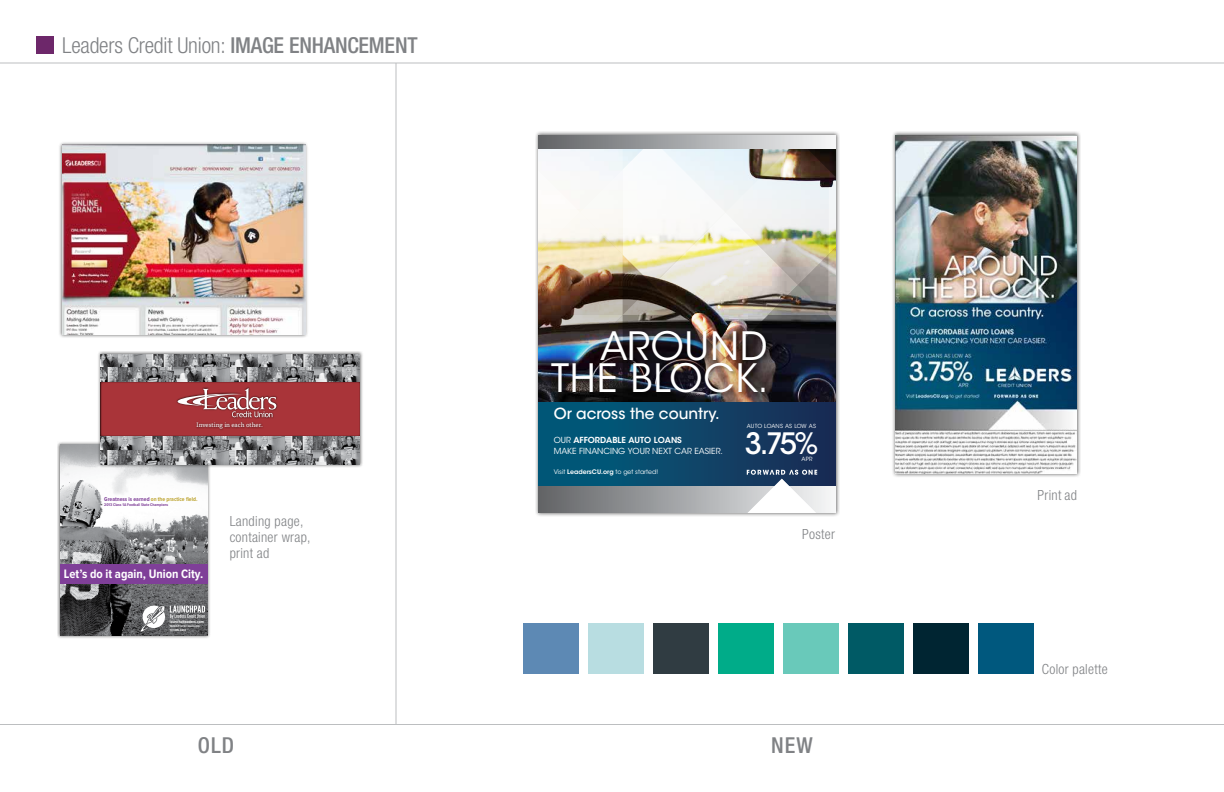
<style>
.page{position:relative;width:1224px;height:792px;background:#fff}
.page>*{position:absolute;margin:0;border:0;box-sizing:border-box;transform-origin:0 0}
.t1{font:38.8px/32.8px "ITC Avant Garde Std";letter-spacing:.02em;color:#fff;text-align:right}
.t2{font:500 29.3px "ITC Avant Garde Std";color:#fff}
.t3{font:300 condensed 22px "Helvetica Neue LT Std";letter-spacing:-.01em;color:#808285}
.t4{font:500 condensed 22px "Helvetica Neue LT Std";letter-spacing:.05em;color:#808285}
.t5{font:500 15.3px "ITC Avant Garde Std";color:#fff}
.t6{font:300 condensed 14px/16px "Helvetica Neue LT Std";letter-spacing:.02em;color:#808285}
.t7{font:700 12.7px "Proxima Nova Cond";color:#fff}
.t8{font:8.3px/10.9px "ITC Avant Garde Std";color:#fff}
.t9{font:6.4px "Tisa OT";color:#fff}
.t10{font:6.2px "ITC Avant Garde Std";color:#fff}
.t11{font:700 5.8px "Proxima Nova Cond";color:#bda430}
.t12{font:5.7px "ITC Avant Garde Std";color:#fff}
.t13{font:5.6px "ITC Avant Garde Std";letter-spacing:.015em;color:#fff}
.t14{font:700 4.1px "Proxima Nova Cond";color:#7f3f98}
.t15{font:700 4.1px "Proxima Nova Cond";color:#fff}
.t16{font:700 2.9px/3.5px "Proxima Nova Cond";color:#fff}
.s1{font-weight:500}
.s2{color:#7f3f98}
.s3{font-weight:600}
</style>
<div class="page">
<div style="left:36px;top:36px;width:18px;height:18px;background:#6d276a"></div>
<hr style="left:396px;top:63px;width:1px;height:661px;background:#bcbec0">
<hr style="left:0;top:724px;width:1224px;height:1px;background:#bcbec0">
<hr style="left:0;top:63px;width:1224px;height:1px;background:#bcbec0">
<div style="left:58px;top:141px;width:251px;height:197px;background:#000;opacity:.6"></div>
<img style="left:62px;top:145px;width:243px;height:190px">
<div style="left:57px;top:441px;width:154px;height:198px;background:#000;opacity:.6"></div>
<img style="left:60px;top:445px;width:147px;height:190px">
<div style="left:60px;top:565px;width:147px;height:19px;background:#7f3f98"></div>
<svg style="left:139px;top:605px;width:66px;height:27px"></svg>
<div style="left:97px;top:351px;width:266px;height:117px;background:#000;opacity:.6"></div>
<div style="left:100px;top:382px;width:260px;height:55px;background:#a93439"></div>
<img style="left:203px;top:387px;width:75px;height:32px">
<svg style="left:176px;top:388px;width:100px;height:29px"></svg>
<img style="left:100px;top:437px;width:260px;height:27px">
<img style="left:100px;top:354px;width:260px;height:28px">
<img style="left:196px;top:422px;width:67px;height:8px">
<div style="left:848px;top:624px;width:56px;height:50px;background:#005a65"></div>
<div style="left:783px;top:624px;width:56px;height:50px;background:#69c9ba"></div>
<div style="left:913px;top:624px;width:56px;height:50px;background:#002532"></div>
<div style="left:978px;top:624px;width:56px;height:50px;background:#00587e"></div>
<div style="left:588px;top:624px;width:56px;height:50px;background:#b8dde1"></div>
<div style="left:523px;top:624px;width:56px;height:50px;background:#5d89b4"></div>
<div style="left:653px;top:624px;width:56px;height:50px;background:#303c42"></div>
<div style="left:718px;top:624px;width:56px;height:50px;background:#00ac89"></div>
<div style="left:535px;top:131px;width:305px;height:386px;background:#000;opacity:.6"></div>
<div style="left:539px;top:135px;width:297px;height:378px;background:linear-gradient(to right,#005e7e,#1c2c53)"></div>
<img style="left:539px;top:148px;width:297px;height:253px">
<svg style="left:539px;top:486px;width:297px;height:27px;background:#989a9c"></svg>
<svg style="left:539px;top:135px;width:297px;height:13px;background:#aaacae"></svg>
<img style="left:549px;top:325px;width:227px;height:84px">
<svg style="left:740px;top:470px;width:83px;height:43px"></svg>
<div style="left:891px;top:131px;width:190px;height:347px;background:#000;opacity:.6"></div>
<img style="left:895px;top:135px;width:182px;height:339px">
<h3 class="t3" style="left:62px;top:32px;width:357px">Leaders Credit Union: <span class="s1">IMAGE ENHANCEMENT</span></h3>
<p class="t9" style="left:197px;top:421px;width:68px">Investing in each other.</p>
<p class="t11" style="left:104px;top:497px;width:95px"><span class="s2">Greatness is earned</span> on the practice field.</p>
<p class="t14" style="left:104px;top:503px;width:65px">2013 Class 1A Football State Champions</p>
<p class="t7" style="left:64px;top:568px;width:141px">Let’s do it again, Union City.</p>
<p class="t15" style="left:170px;top:620px;width:36px">launchatleaders.com</p>
<p class="t16" style="left:170px;top:625px;width:32px">1500 S First St | Union City<br>731.885.4808</p>
<p class="t6" style="left:230px;top:513px;width:82px">Landing page, container wrap, print ad</p>
<h1 class="t1" style="left:551px;top:330px;width:219px">AROUND<br>THE BLOCK.</h1>
<p class="t5" style="left:554px;top:404px;width:168px">Or across the country.</p>
<p class="t8" style="left:554px;top:435px;width:171px">OUR <span class="s3">AFFORDABLE AUTO LOANS<br></span>MAKE FINANCING YOUR NEXT CAR EASIER.</p>
<h2 class="t2" style="left:745px;top:425px;width:75px">3.75%</h2>
<p class="t13" style="left:747px;top:422px;width:71px">AUTO LOANS AS LOW AS</p>
<p class="t12" style="left:802px;top:456px;width:13px">APR</p>
<p class="t10" style="left:554px;top:468px;width:106px">Visit <span class="s3">LeadersCU.org</span> to get started!</p>
<p class="t6" style="left:802px;top:526px;width:34px">Poster</p>
<h3 class="t4" style="left:198px;top:732px;width:38px">OLD</h3>
<h3 class="t4" style="left:771px;top:732px;width:43px">NEW</h3>
<p class="t6" style="left:1037px;top:487px;width:41px">Print ad</p>
<p class="t6" style="left:1042px;top:661px;width:67px">Color palette</p>
</div>
